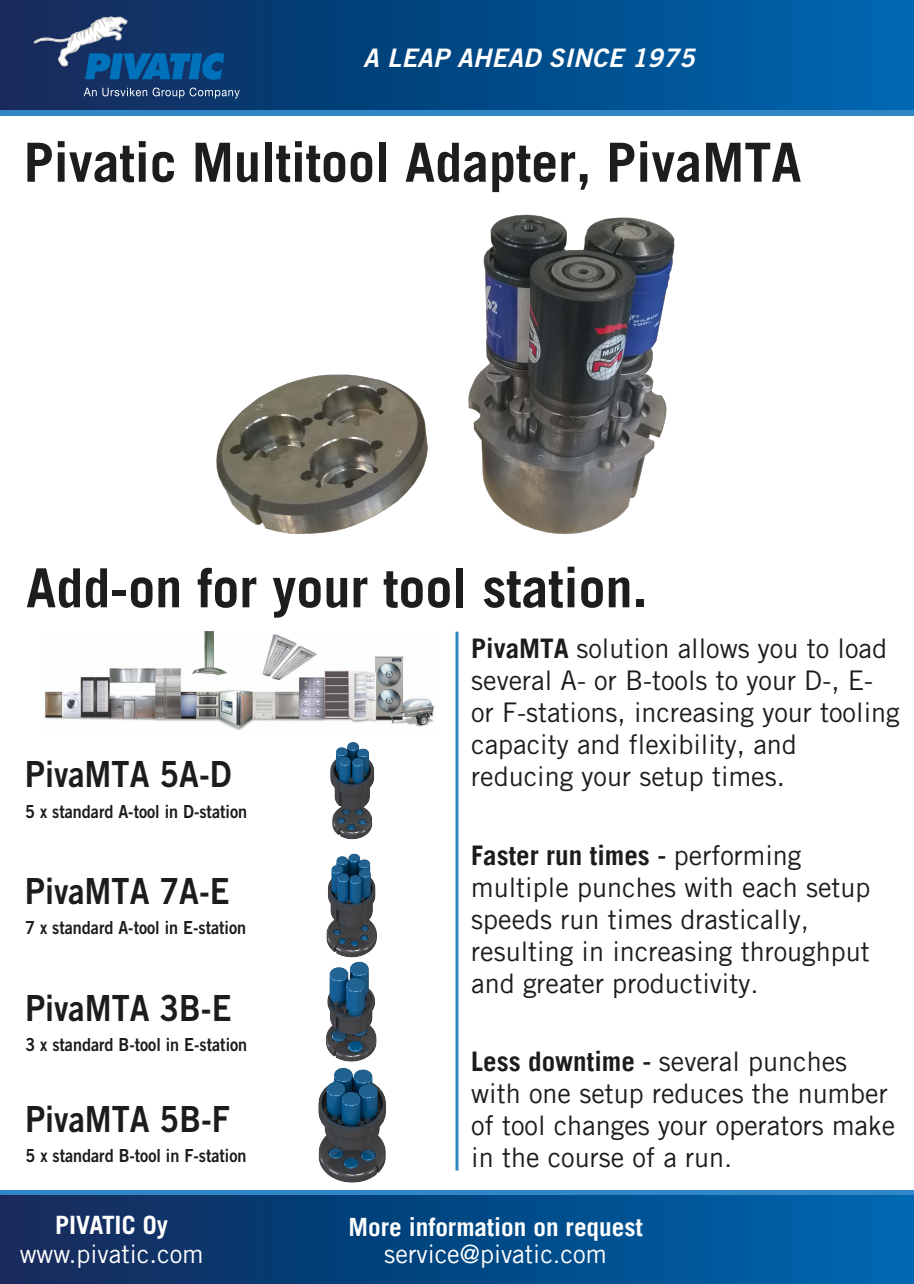
<style>
.page{position:relative;width:914px;height:1284px;background:#fff}
.page>*{position:absolute;margin:0;border:0;box-sizing:border-box;transform-origin:0 0}
.t1{font:700 54px "Trade Gothic LT";color:#1d1d1b}
.t2{font:36px "Trade Gothic LT Std Bd 2";color:#1c1c1b;scale:.9 1}
.t3{font:27px/32.1px "Trade Gothic LT";color:#1c1c1b}
.t4{font:27px/32.1px "Trade Gothic LT Std";color:#1c1c1b}
.t5{font:italic 25.5px "Trade Gothic Bold Two";letter-spacing:.01em;color:#fff}
.t6{font:700 25.2px "Trade Gothic LT";color:#fff}
.t7{font:25.2px "Trade Gothic LT";color:#fff}
.t8{font:25.2px "Trade Gothic";color:#fff}
.t9{font:700 25.2px "Trade Gothic";color:#fff}
.t10{font:18px "Trade Gothic LT Std Bd 2";color:#1c1c1b;scale:.9 1}
.s1{font-family:"Trade Gothic LT";font-weight:700}
.s2{font-weight:700}
</style>
<div class="page">
<img style="left:44px;top:631px;width:391px;height:90px">
<svg style="left:455px;top:631px;width:4px;height:76px"></svg>
<div style="left:0;top:1194px;width:913px;height:89px;background:linear-gradient(to right,#112858,#0067b0)"></div>
<div style="left:0;top:0;width:913px;height:110px;background:linear-gradient(to right,#112857,#0067b0)"></div>
<div style="left:0;top:110px;width:913px;height:5px;background:#3086c4"></div>
<div style="left:0;top:1190px;width:913px;height:5px;background:#3086c4"></div>
<svg style="left:34px;top:16px;width:190px;height:64px;background:#255184"></svg>
<svg style="left:84px;top:88px;width:156px;height:11px;background:#3e5b85"></svg>
<img style="left:216px;top:214px;width:459px;height:320px">
<img style="left:202px;top:707px;width:257px;height:114px">
<img style="left:328px;top:821px;width:131px;height:105px">
<img style="left:326px;top:926px;width:133px;height:123px">
<img style="left:202px;top:1049px;width:269px;height:151px">
<p class="t5" style="left:363px;top:42px;width:333px">A LEAP AHEAD SINCE 1975</p>
<p class="t1" style="left:24px;top:129px;width:779px">Pivatic Multitool Adapter, PivaMTA</p>
<h1 class="t1" style="left:26px;top:555px;width:623px">Add-on for your tool station.</h1>
<h2 class="t2" style="left:25px;top:752px;width:230px">PivaMTA 5A-D</h2>
<p class="t10" style="left:25px;top:800px;width:248px">5 x standard A-tool in D-station</p>
<h2 class="t2" style="left:25px;top:869px;width:228px">PivaMTA 7A-E</h2>
<p class="t10" style="left:25px;top:916px;width:247px">7 x standard A-tool in E-station</p>
<h2 class="t2" style="left:25px;top:985px;width:230px">PivaMTA 3B-E</h2>
<p class="t10" style="left:25px;top:1033px;width:248px">3 x standard B-tool in E-station</p>
<h2 class="t2" style="left:25px;top:1096px;width:228px">PivaMTA 5B-F</h2>
<p class="t10" style="left:25px;top:1144px;width:247px">5 x standard B-tool in F-station</p>
<p class="t9" style="left:55px;top:1209px;width:114px">PIVATIC Oy</p>
<p class="t8" style="left:20px;top:1238px;width:185px">www.pivatic.com</p>
<p class="t4" style="left:471px;top:632px;width:430px"><span class="s1">PivaMTA</span> solution allows you to load several A- or B-tools to your D-, E&shy;or F-stations, increasing your tooling capacity and flexibility, and reducing your setup times.</p>
<p class="t3" style="left:471px;top:838px;width:401px"><span class="s2">Faster run times -</span> performing multiple punches with each setup speeds run times drastically, resulting in increasing throughput and greater productivity.</p>
<p class="t3" style="left:471px;top:1044px;width:425px"><span class="s2">Less downtime -</span> several punches with one setup reduces the number of tool changes your operators make in the course of a run.</p>
<p class="t6" style="left:348px;top:1211px;width:296px">More information on request</p>
<p class="t7" style="left:384px;top:1239px;width:224px">service@pivatic.com</p>
</div>
